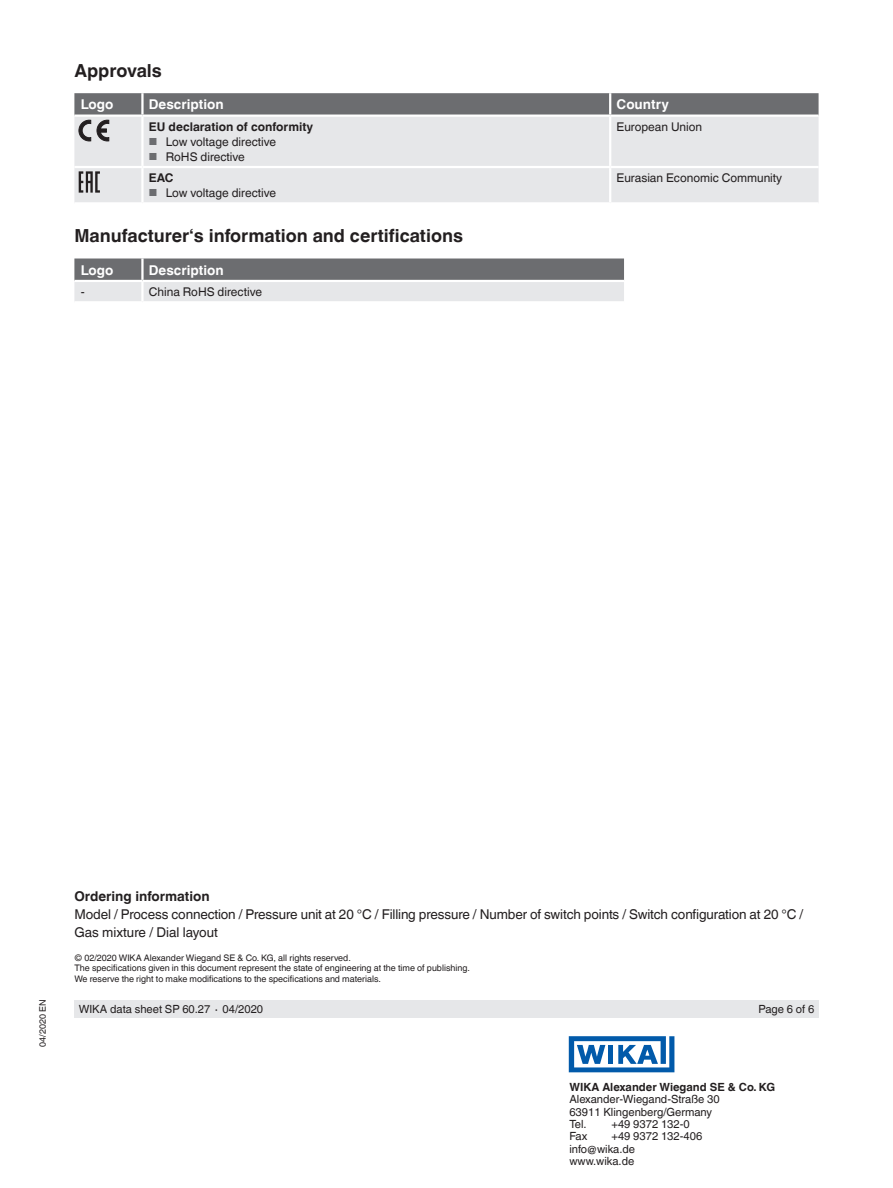
<style>
.page{position:relative;width:893px;height:1188px;background:#fff}
.page>*{position:absolute;margin:0;border:0;box-sizing:border-box;transform-origin:0 0}
.t1{font:700 18px "Helvetica World";color:#231f20}
.t2{font:13.5px/18px "Helvetica World";letter-spacing:-.01em;color:#231f20}
.t3{font:700 13.5px "Helvetica World";color:#fff}
.t4{font:700 13.5px "Helvetica World";color:#231f20}
.t5{font:12px "Helvetica World";color:#231f20}
.t6{font:700 12px "Helvetica World";color:#231f20}
.t7{font:11.25px/12.3px "Helvetica World";color:#231f20}
.t8{font:700 11.25px "Helvetica World";color:#231f20}
.t9{font:9px/10.5px "Helvetica World";color:#231f20}
.s1{font-size:10.2px;color:#6c6d70}
</style>
<div class="page">
<div style="left:74px;top:1000px;width:745px;height:18px;background:#e6e7e9"></div>
<svg style="left:569px;top:1036px;width:105px;height:36px"></svg>
<div style="left:74px;top:141px;width:745px;height:61px;background:#e6e7e9"></div>
<hr style="left:142px;top:166px;width:468px;height:2px;background:#fff">
<hr style="left:74px;top:166px;width:68px;height:2px;background:#fff">
<hr style="left:610px;top:166px;width:209px;height:2px;background:#fff">
<hr style="left:609px;top:117px;width:2px;height:49px;background:#fff">
<hr style="left:141px;top:117px;width:3px;height:49px;background:#fff">
<hr style="left:609px;top:168px;width:2px;height:34px;background:#fff">
<hr style="left:141px;top:168px;width:3px;height:34px;background:#fff">
<svg style="left:74px;top:259px;width:550px;height:42px;background:#a6a7aa"></svg>
<hr style="left:142px;top:280px;width:482px;height:2px;background:#fff">
<hr style="left:74px;top:280px;width:68px;height:2px;background:#fff">
<hr style="left:141px;top:282px;width:3px;height:19px;background:#fff">
<hr style="left:141px;top:259px;width:3px;height:21px;background:#fff">
<svg style="left:74px;top:93px;width:745px;height:48px;background:#b0b0b3"></svg>
<svg style="left:79px;top:171px;width:21px;height:22px"></svg>
<h1 class="t1" style="left:74px;top:60px;width:89px">Approvals</h1>
<h2 class="t3" style="left:81px;top:97px;width:34px">Logo</h2>
<h2 class="t3" style="left:149px;top:97px;width:76px">Description</h2>
<h2 class="t3" style="left:617px;top:97px;width:54px">Country</h2>
<h3 class="t6" style="left:149px;top:119px;width:166px">EU declaration of conformity</h3>
<h3 class="t5" style="left:149px;top:134px;width:129px"><span class="s1">■</span> Low voltage directive</h3>
<h3 class="t5" style="left:149px;top:149px;width:98px"><span class="s1">■</span> RoHS directive</h3>
<h3 class="t5" style="left:617px;top:119px;width:87px">European Union</h3>
<h3 class="t6" style="left:149px;top:171px;width:26px">EAC</h3>
<h3 class="t5" style="left:149px;top:186px;width:129px"><span class="s1">■</span> Low voltage directive</h3>
<h1 class="t1" style="left:74px;top:225px;width:390px">Manufacturer‘s information and certifications</h1>
<h2 class="t3" style="left:81px;top:262px;width:34px">Logo</h2>
<h2 class="t3" style="left:149px;top:262px;width:76px">Description</h2>
<h3 class="t5" style="left:81px;top:285px;width:5px">-</h3>
<h3 class="t5" style="left:149px;top:285px;width:115px">China RoHS directive</h3>
<h3 class="t5" style="left:617px;top:171px;width:167px">Eurasian Economic Community</h3>
<p class="t9" style="left:37px;top:1047px;width:49px;rotate:-90deg">04/2020 EN</p>
<h2 class="t4" style="left:74px;top:889px;width:137px">Ordering information</h2>
<h2 class="t2" style="left:74px;top:905px;width:730px">Model / Process connection / Pressure unit at 20 °C / Filling pressure / Number of switch points / Switch configuration at 20 °C /<br>Gas mixture / Dial layout</h2>
<p class="t9" style="left:74px;top:952px;width:397px">© 02/2020 WIKA Alexander Wiegand SE &amp; Co. KG, all rights reserved.<br>The specifications given in this document represent the state of engineering at the time of publishing.<br>We reserve the right to make modifications to the specifications and materials.</p>
<p class="t7" style="left:79px;top:1003px;width:186px">WIKA data sheet SP 60.27 ∙ 04/2020</p>
<p class="t7" style="left:759px;top:1003px;width:57px">Page 6 of 6</p>
<p class="t8" style="left:569px;top:1081px;width:207px">WIKA Alexander Wiegand SE &amp; Co. KG</p>
<p class="t7" style="left:569px;top:1093px;width:152px">Alexander-Wiegand-Straße 30<br>63911 Klingenberg/Germany<br>Tel.</p>
<p class="t7" style="left:611px;top:1118px;width:80px">+49 9372 132-0</p>
<p class="t7" style="left:569px;top:1130px;width:19px">Fax</p>
<p class="t7" style="left:569px;top:1130px;width:134px;text-indent:42px">+49 9372 132-406 info@wika.de www.wika.de</p>
</div>
